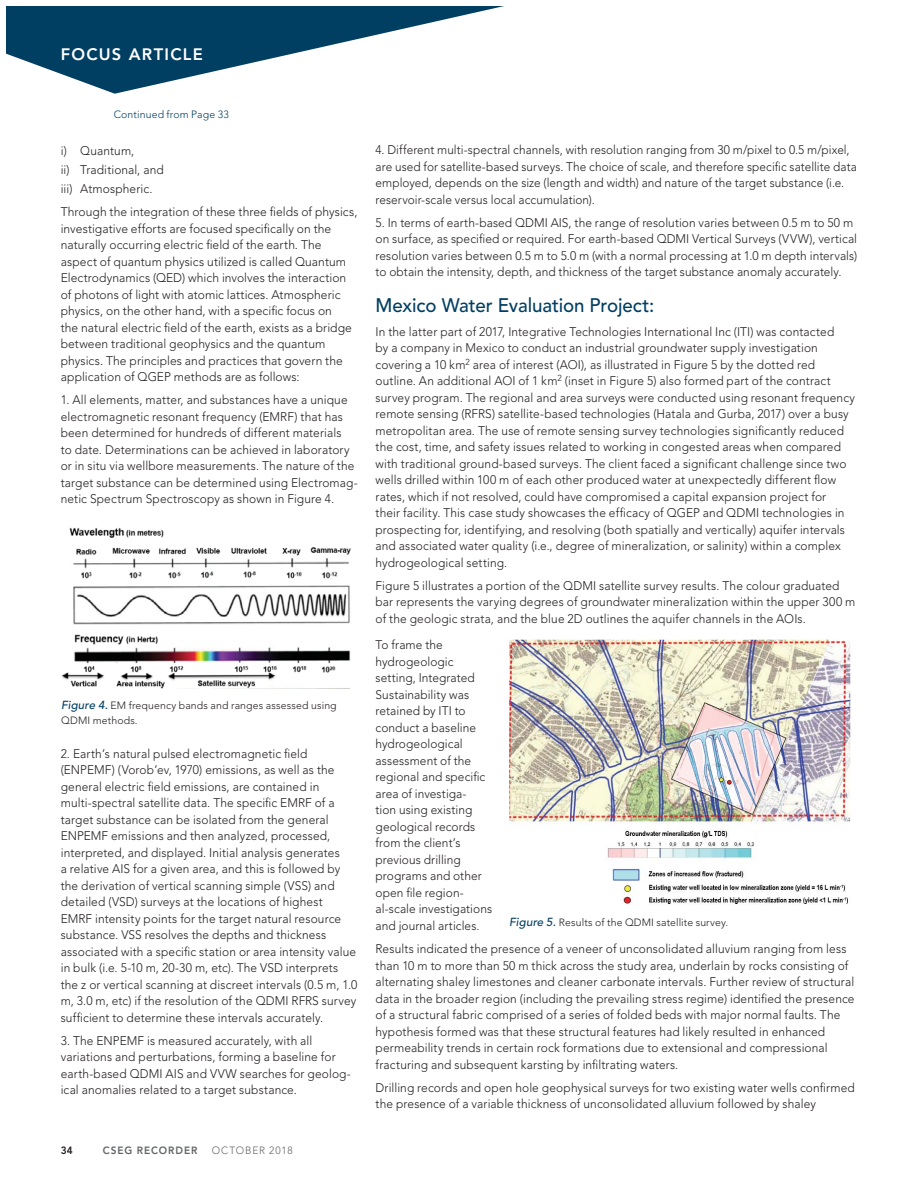
<style>
.page{position:relative;width:918px;height:1188px;background:#fff}
.page>*{position:absolute;margin:0;border:0;box-sizing:border-box;transform-origin:0 0}
.t1{font:500 19.5px "Avenir";letter-spacing:-.005em;color:#003f62;scale:.96 1}
.t2{font:800 16.5px "Avenir";letter-spacing:.075em;color:#fff}
.t3{font:300 12.45px/16.5px "Avenir";letter-spacing:.01em;color:#231f20;scale:.96 1}
.t4{font:300 12.45px/16.5px "Avenir";letter-spacing:.01em;color:#231f20}
.t5{font:300 12.45px/16.5px "Avenir";letter-spacing:.01em;color:#231f20;scale:.95 1}
.t6{font:300 10.5px/15px "Avenir";letter-spacing:.015em;color:#231f20}
.t7{font:300 10.5px "Avenir";letter-spacing:.01em;color:#003f62}
.t8{font:800 10.5px "Avenir";letter-spacing:.095em;color:#636466;scale:.96 1}
.t9{font:300 10.5px "Avenir";letter-spacing:.085em;color:#636466;scale:.96 1}
.t10{font:800 10.5px "Avenir";color:#231f20;scale:.96 1}
.s1{font-weight:500;font-style:italic;font-size:11.7px;color:#003f62}
</style>
<div class="page">
<svg style="left:7px;top:7px;width:493px;height:87px;fill:#003f62"></svg>
<img style="left:509px;top:640px;width:341px;height:265px">
<img style="left:61px;top:527px;width:290px;height:161px">
<h2 class="t2" style="left:61px;top:47px;width:144px">FOCUS ARTICLE</h2>
<p class="t7" style="left:114px;top:110px;width:117px">Continued from Page 33</p>
<p class="t3" style="left:61px;top:142px;width:109px;line-height:19.2px">i) Quantum,<br>ii) Traditional, and iii) Atmospheric.</p>
<p class="t4" style="left:61px;top:205px;width:298px">Through the integration of these three fields of physics, investigative efforts are focused specifically on the naturally occurring electric field of the earth. The aspect of quantum physics utilized is called Quantum Electrodynamics (QED) which involves the interaction of photons of light with atomic lattices. Atmospheric physics, on the other hand, with a specific focus on<br>the natural electric field of the earth, exists as a bridge between traditional geophysics and the quantum physics. The principles and practices that govern the application of QGEP methods are as follows:</p>
<p class="t3" style="left:61px;top:393px;width:311px">1. All elements, matter, and substances have a unique electromagnetic resonant frequency (EMRF) that has been determined for hundreds of different materials<br>to date. Determinations can be achieved in laboratory or in situ via wellbore measurements. The nature of the target substance can be determined using Electromag&shy;netic Spectrum Spectroscopy as shown in Figure 4.</p>
<p class="t6" style="left:61px;top:699px;width:277px"><span class="s1">Figure 4.</span> EM frequency bands and ranges assessed using<br>QDMI methods.</p>
<p class="t3" style="left:61px;top:746px;width:311px">2. Earth’s natural pulsed electromagnetic field (ENPEMF) (Vorob’ev, 1970) emissions, as well as the general electric field emissions, are contained in multi-spectral satellite data. The specific EMRF of a target substance can be isolated from the general ENPEMF emissions and then analyzed, processed, interpreted, and displayed. Initial analysis generates<br>a relative AIS for a given area, and this is followed by the derivation of vertical scanning simple (VSS) and detailed (VSD) surveys at the locations of highest<br>EMRF intensity points for the target natural resource substance. VSS resolves the depths and thickness associated with a specific station or area intensity value in bulk (i.e. 5-10 m, 20-30 m, etc). The VSD interprets the z or vertical scanning at discreet intervals (0.5 m, 1.0 m, 3.0 m, etc) if the resolution of the QDMI RFRS survey sufficient to determine these intervals accurately.</p>
<p class="t3" style="left:61px;top:1033px;width:304px">3. The ENPEMF is measured accurately, with all variations and perturbations, forming a baseline for earth-based QDMI AIS and VVW searches for geolog&shy;ical anomalies related to a target substance.</p>
<p class="t10" style="left:61px;top:1146px;width:14px">34</p>
<p class="t8" style="left:103px;top:1146px;width:100px">CSEG RECORDER</p>
<p class="t9" style="left:212px;top:1146px;width:86px">OCTOBER 2018</p>
<p class="t5" style="left:376px;top:143px;width:508px">4. Different multi-spectral channels, with resolution ranging from 30 m/pixel to 0.5 m/pixel, are used for satellite-based surveys. The choice of scale, and therefore specific satellite data employed, depends on the size (length and width) and nature of the target substance (i.e. reservoir-scale versus local accumulation).</p>
<p class="t3" style="left:376px;top:215px;width:503px">5. In terms of earth-based QDMI AIS, the range of resolution varies between 0.5 m to 50 m on surface, as specified or required. For earth-based QDMI Vertical Surveys (VVW), vertical resolution varies between 0.5 m to 5.0 m (with a normal processing at 1.0 m depth intervals) to obtain the intensity, depth, and thickness of the target substance anomaly accurately.</p>
<h1 class="t1" style="left:376px;top:298px;width:292px">Mexico Water Evaluation Project:</h1>
<p class="t3" style="left:376px;top:324px;width:501px">In the latter part of 2017, Integrative Technologies International Inc (ITI) was contacted<br>by a company in Mexico to conduct an industrial groundwater supply investigation covering a 10 km<sup>2</sup> area of interest (AOI), as illustrated in Figure 5 by the dotted red outline. An additional AOI of 1 km<sup>2</sup> (inset in Figure 5) also formed part of the contract survey program. The regional and area surveys were conducted using resonant frequency remote sensing (RFRS) satellite-based technologies (Hatala and Gurba, 2017) over a busy metropolitan area. The use of remote sensing survey technologies significantly reduced the cost, time, and safety issues related to working in congested areas when compared with traditional ground-based surveys. The client faced a significant challenge since two wells drilled within 100 m of each other produced water at unexpectedly different flow rates, which if not resolved, could have compromised a capital expansion project for<br>their facility. This case study showcases the efficacy of QGEP and QDMI technologies in prospecting for, identifying, and resolving (both spatially and vertically) aquifer intervals and associated water quality (i.e., degree of mineralization, or salinity) within a complex hydrogeological setting.</p>
<p class="t3" style="left:376px;top:578px;width:501px">Figure 5 illustrates a portion of the QDMI satellite survey results. The colour graduated bar represents the varying degrees of groundwater mineralization within the upper 300 m of the geologic strata, and the blue 2D outlines the aquifer channels in the AOIs.</p>
<p class="t3" style="left:376px;top:638px;width:123px">To frame the hydrogeologic setting, Integrated<br>Sustainability was retained by ITI to conduct a baseline hydrogeological assessment of the regional and specific area of investiga-<br>tion using existing geological records from the client’s previous drilling programs and other open file region&shy;al-scale investigations and journal articles.</p>
<p class="t3" style="left:376px;top:942px;width:501px">Results indicated the presence of a veneer of unconsolidated alluvium ranging from less than 10 m to more than 50 m thick across the study area, underlain by rocks consisting of alternating shaley limestones and cleaner carbonate intervals. Further review of structural data in the broader region (including the prevailing stress regime) identified the presence of a structural fabric comprised of a series of folded beds with major normal faults. The hypothesis formed was that these structural features had likely resulted in enhanced permeability trends in certain rock formations due to extensional and compressional fracturing and subsequent karsting by infiltrating waters.</p>
<p class="t3" style="left:376px;top:1080px;width:501px">Drilling records and open hole geophysical surveys for two existing water wells confirmed the presence of a variable thickness of unconsolidated alluvium followed by shaley</p>
<p class="t6" style="left:509px;top:916px;width:221px"><span class="s1">Figure 5.</span> Results of the QDMI satellite survey.</p>
</div>
